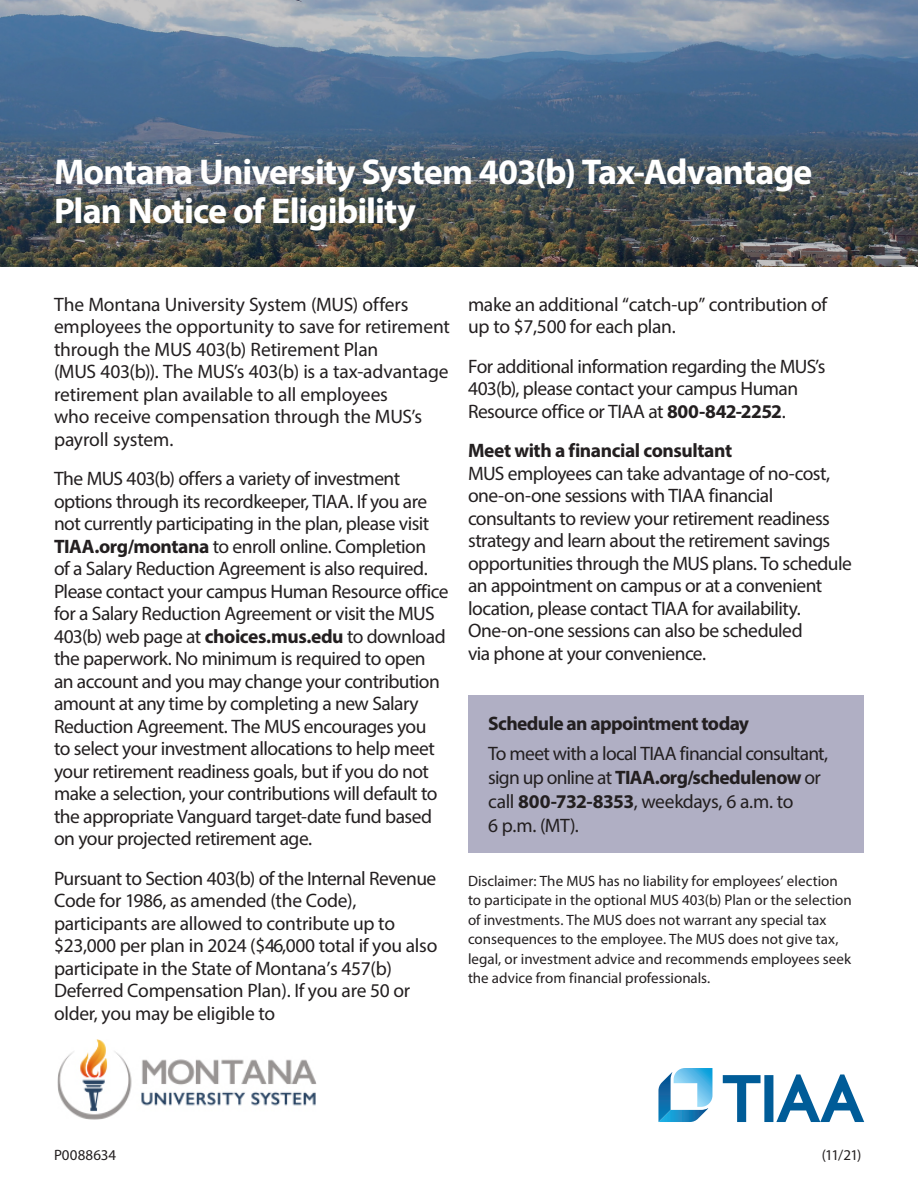
<style>
.page{position:relative;width:918px;height:1188px;background:#fff}
.page>*{position:absolute;margin:0;border:0;box-sizing:border-box;transform-origin:0 0}
.t1{font:700 36px/39px "Myriad Pro";letter-spacing:-.025em;color:#fff}
.t2{font:19.5px/22.5px "Myriad Pro";letter-spacing:-.025em;color:#231f20}
.t3{font:700 19.5px "Myriad Pro";letter-spacing:-.03em;color:#231f20}
.t4{font:15px/19.5px "Myriad Pro";color:#231f20}
.s1{font-weight:700}
.s2{font-weight:400}
</style>
<div class="page">
<div style="left:468px;top:695px;width:396px;height:158px;background:#b0afc4"></div>
<img style="left:0;top:0;width:918px;height:267px">
<svg style="left:723px;top:1074px;width:141px;height:48px"></svg>
<svg style="left:658px;top:1068px;width:54px;height:54px"></svg>
<img style="left:58px;top:1040px;width:259px;height:79px">
<p class="t1" style="left:54px;top:151px;width:760px">Montana University System 403(b) Tax-Advantage<br>Plan Notice of Eligibility</p>
<p class="t2" style="left:54px;top:293px;width:397px">The Montana University System (MUS) offers employees the opportunity to save for retirement through the MUS 403(b) Retirement Plan<br>(MUS 403(b)). The MUS’s 403(b) is a tax-advantage retirement plan available to all employees<br>who receive compensation through the MUS’s payroll system.</p>
<p class="t2" style="left:54px;top:467px;width:396px">The MUS 403(b) offers a variety of investment options through its recordkeeper, TIAA. If you are not currently participating in the plan, please visit <span class="s1">TIAA.org/montana</span> to enroll online. Completion<br>of a Salary Reduction Agreement is also required.<br>Please contact your campus Human Resource office for a Salary Reduction Agreement or visit the MUS 403(b) web page at <span class="s1">choices.mus.edu</span> to download the paperwork. No minimum is required to open an account and you may change your contribution amount at any time by completing a new Salary Reduction Agreement. The MUS encourages you<br>to select your investment allocations to help meet your retirement readiness goals, but if you do not make a selection, your contributions will default to the appropriate Vanguard target-date fund based on your projected retirement age.</p>
<p class="t2" style="left:54px;top:867px;width:385px">Pursuant to Section 403(b) of the Internal Revenue Code for 1986, as amended (the Code), participants are allowed to contribute up to $23,000 per plan in 2024 ($46,000 total if you also participate in the State of Montana’s 457(b)<br>Deferred Compensation Plan). If you are 50 or older, you may be eligible to</p>
<p class="t2" style="left:468px;top:293px;width:361px">make an additional “catch-up” contribution of up to $7,500 for each plan.</p>
<p class="t2" style="left:468px;top:355px;width:359px">For additional information regarding the MUS’s<br>403(b), please contact your campus Human<br>Resource office or TIAA at <span class="s1">800-842-2252</span>.</p>
<h3 class="t3" style="left:468px;top:438px;width:266px">Meet with a financial consultant</h3>
<p class="t2" style="left:468px;top:462px;width:385px">MUS employees can take advantage of no-cost, one-on-one sessions with TIAA financial consultants to review your retirement readiness strategy and learn about the retirement savings opportunities through the MUS plans. To schedule an appointment on campus or at a convenient location, please contact TIAA for availability.<br>One-on-one sessions can also be scheduled<br>via phone at your convenience.</p>
<h3 class="t3" style="left:488px;top:711px;width:262px">Schedule an appointment today</h3>
<p class="t2" style="left:488px;top:742px;width:341px">To meet with a local TIAA financial consultant,</p>
<p class="t3" style="left:488px;top:765px;width:334px"><span class="s2">sign up online at</span> TIAA.org/schedulenow <span class="s2">or</span></p>
<p class="t2" style="left:488px;top:790px;width:307px">call <span class="s1">800-732-8353</span>, weekdays, 6 a.m. to</p>
<p class="t2" style="left:488px;top:814px;width:92px">6 p.m. (MT).</p>
<p class="t4" style="left:468px;top:871px;width:385px">Disclaimer: The MUS has no liability for employees’ election to participate in the optional MUS 403(b) Plan or the selection of investments. The MUS does not warrant any special tax consequences to the employee. The MUS does not give tax, legal, or investment advice and recommends employees seek the advice from financial professionals.</p>
<p class="t4" style="left:54px;top:1145px;width:64px">P0088634</p>
<p class="t4" style="left:822px;top:1145px;width:41px">(11/21)</p>
</div>
